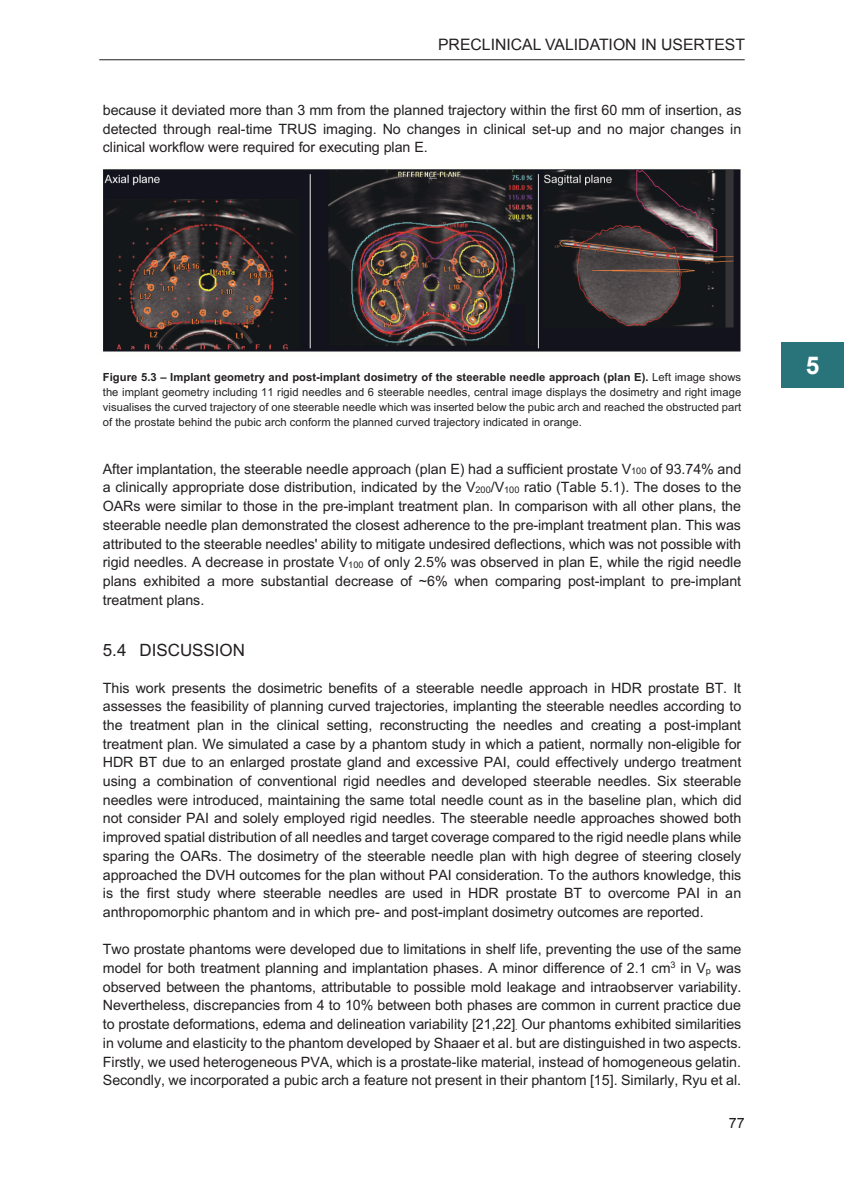
<style>
.page{position:relative;width:844px;height:1191px;background:#fff}
.page>*{position:absolute;margin:0;border:0;box-sizing:border-box;transform-origin:0 0}
.t1{font:700 24.5px "Arial";color:#fff}
.t2{font:16.97px "Arial";color:#231f20}
.t3{font:15.75px "Arial";color:#231f20}
.t4{font:14.17px/18.7px "Arial";letter-spacing:-.005em;color:#231f20;text-align:justify}
.t5{font:11.2px/14.9px "Arial";letter-spacing:.005em;color:#231f20;text-align:justify}
.s1{font-weight:700}
.s2{font-size:9.1px}
</style>
<div class="page">
<img style="left:103px;top:169px;width:638px;height:183px">
<hr style="left:99px;top:59px;width:645px;height:1px;background:#231f20">
<div style="left:781px;top:342px;width:62px;height:45px;background:#29747b"></div>
<p class="t3" style="left:438px;top:34px;width:308px">PRECLINICAL VALIDATION IN USERTEST</p>
<p class="t4" style="left:103px;top:101px;width:640px">because it deviated more than 3 mm from the planned trajectory within the first 60 mm of insertion, as detected through real-time TRUS imaging. No changes in clinical set-up and no major changes in clinical workflow were required for executing plan E.</p>
<p class="t5" style="left:103px;top:370px;width:639px"><span class="s1">Figure 5.3 – Implant geometry and post-implant dosimetry of the steerable needle approach (plan E).</span> Left image shows the implant geometry including 11 rigid needles and 6 steerable needles, central image displays the dosimetry and right image visualises the curved trajectory of one steerable needle which was inserted below the pubic arch and reached the obstructed part of the prostate behind the pubic arch conform the planned curved trajectory indicated in orange.</p>
<p class="t4" style="left:103px;top:459px;width:639px">After implantation, the steerable needle approach (plan E) had a sufficient prostate V<span class="s2">100</span> of 93.74% and a clinically appropriate dose distribution, indicated by the V<span class="s2">200</span>/V<span class="s2">100</span> ratio (Table 5.1). The doses to the OARs were similar to those in the pre-implant treatment plan. In comparison with all other plans, the steerable needle plan demonstrated the closest adherence to the pre-implant treatment plan. This was attributed to the steerable needles' ability to mitigate undesired deflections, which was not possible with rigid needles. A decrease in prostate V<span class="s2">100</span> of only 2.5% was observed in plan E, while the rigid needle plans exhibited a more substantial decrease of ~6% when comparing post-implant to pre-implant treatment plans.</p>
<p class="t2" style="left:103px;top:638px;width:144px">5.4 DISCUSSION</p>
<p class="t4" style="left:103px;top:678px;width:640px">This work presents the dosimetric benefits of a steerable needle approach in HDR prostate BT. It assesses the feasibility of planning curved trajectories, implanting the steerable needles according to the treatment plan in the clinical setting, reconstructing the needles and creating a post-implant treatment plan. We simulated a case by a phantom study in which a patient, normally non-eligible for HDR BT due to an enlarged prostate gland and excessive PAI, could effectively undergo treatment using a combination of conventional rigid needles and developed steerable needles. Six steerable needles were introduced, maintaining the same total needle count as in the baseline plan, which did not consider PAI and solely employed rigid needles. The steerable needle approaches showed both improved spatial distribution of all needles and target coverage compared to the rigid needle plans while sparing the OARs. The dosimetry of the steerable needle plan with high degree of steering closely approached the DVH outcomes for the plan without PAI consideration. To the authors knowledge, this is the first study where steerable needles are used in HDR prostate BT to overcome PAI in an anthropomorphic phantom and in which pre- and post-implant dosimetry outcomes are reported.</p>
<p class="t4" style="left:103px;top:940px;width:640px">Two prostate phantoms were developed due to limitations in shelf life, preventing the use of the same model for both treatment planning and implantation phases. A minor difference of 2.1 cm<sup>3</sup> in V<span class="s2">p</span> was observed between the phantoms, attributable to possible mold leakage and intraobserver variability.<br>Nevertheless, discrepancies from 4 to 10% between both phases are common in current practice due to prostate deformations, edema and delineation variability [21,22]<span class="s2">.</span> Our phantoms exhibited similarities in volume and elasticity to the phantom developed by Shaaer et al. but are distinguished in two aspects.<br>Firstly, we used heterogeneous PVA, which is a prostate-like material, instead of homogeneous gelatin.<br>Secondly, we incorporated a pubic arch a feature not present in their phantom [15]. Similarly, Ryu et al.</p>
<p class="t4" style="left:728px;top:1113px;width:17px">77</p>
<h1 class="t1" style="left:805px;top:349px;width:15px">5</h1>
</div>
